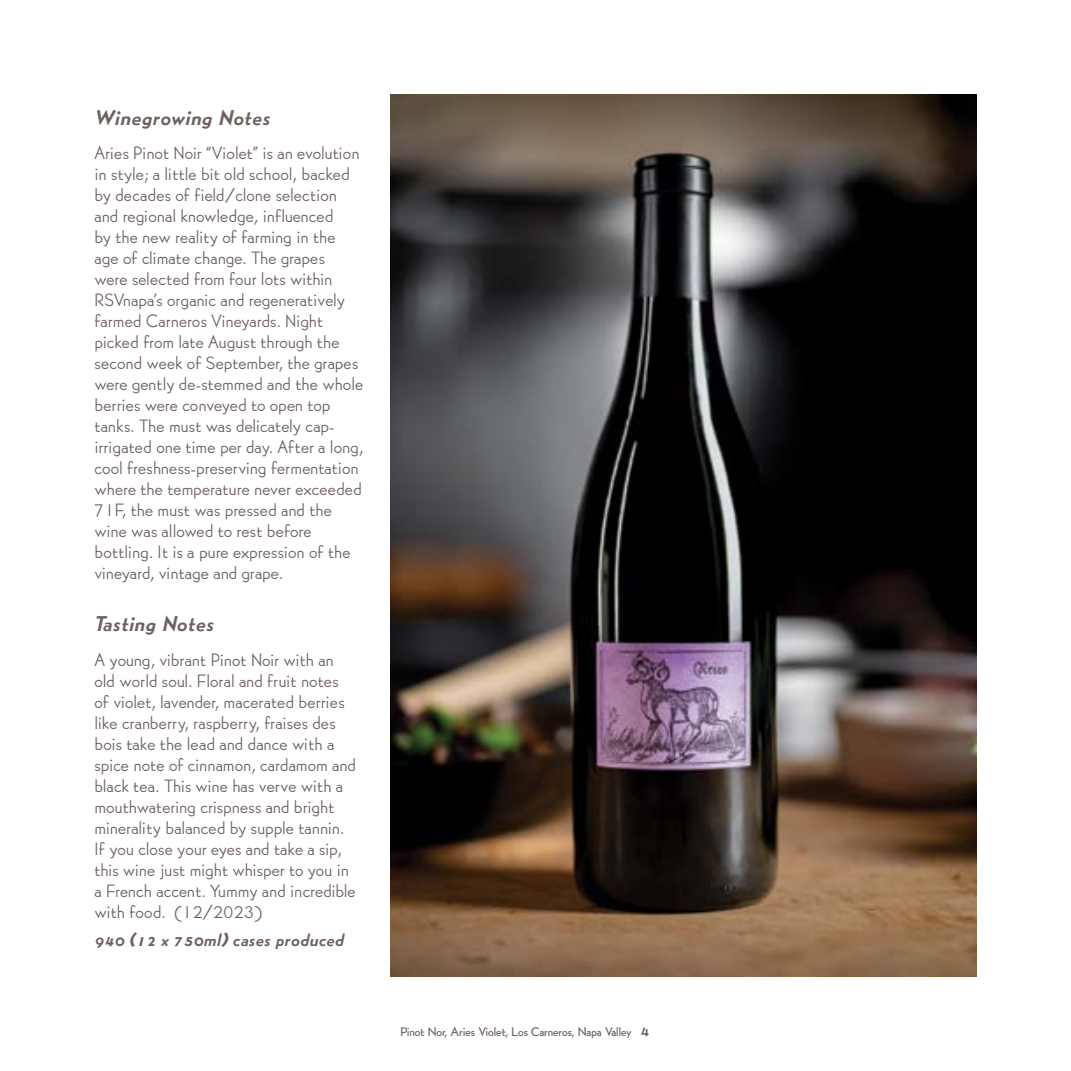
<style>
.page{position:relative;width:1071px;height:1071px;background:#fff}
.page>*{position:absolute;margin:0;border:0;box-sizing:border-box;transform-origin:0 0}
.t1{font:italic 800 21px "Bernhard Gothic SGOT Std";letter-spacing:.01em;color:#6e615e}
.t2{font:17.5px/21px "Bernhard Gothic SGOT Std";color:#6e615e}
.t3{font:italic 800 17.5px "Bernhard Gothic SGOT Std";letter-spacing:.02em;color:#6e615e}
.t4{font:500 12.25px "Bernhard Gothic SGOT Std";color:#6e615e}
.s1{font-weight:800}
</style>
<div class="page">
<img style="left:391px;top:94px;width:585px;height:882px">
<p class="t1" style="left:94px;top:104px;width:177px">Winegrowing Notes</p>
<p class="t2" style="left:94px;top:143px;width:270px">Aries Pinot Noir “Violet” is an evolution in style; a little bit old school, backed by decades of field/clone selection and regional knowledge, influenced<br>by the new reality of farming in the age of climate change. The grapes<br>were selected from four lots within RSVnapa’s organic and regeneratively farmed Carneros Vineyards. Night picked from late August through the second week of September, the grapes were gently de-stemmed and the whole berries were conveyed to open top tanks. The must was delicately cap&shy;irrigated one time per day. After a long, cool freshness-preserving fermentation where the temperature never exceeded 71F, the must was pressed and the wine was allowed to rest before bottling. It is a pure expression of the vineyard, vintage and grape.</p>
<p class="t1" style="left:94px;top:610px;width:121px">Tasting Notes</p>
<p class="t2" style="left:94px;top:649px;width:263px">A young, vibrant Pinot Noir with an old world soul. Floral and fruit notes of violet, lavender, macerated berries like cranberry, raspberry, fraises des bois take the lead and dance with a spice note of cinnamon, cardamom and black tea. This wine has verve with a mouthwatering crispness and bright minerality balanced by supple tannin.<br>If you close your eyes and take a sip, this wine just might whisper to you in a French accent. Yummy and incredible with food. (12/2023)</p>
<p class="t3" style="left:94px;top:929px;width:251px">940 (12 x 750ml) cases produced</p>
<p class="t4" style="left:400px;top:1024px;width:250px">Pinot Nor, Aries Violet, Los Carneros, Napa Valley <span class="s1">4</span></p>
</div>
